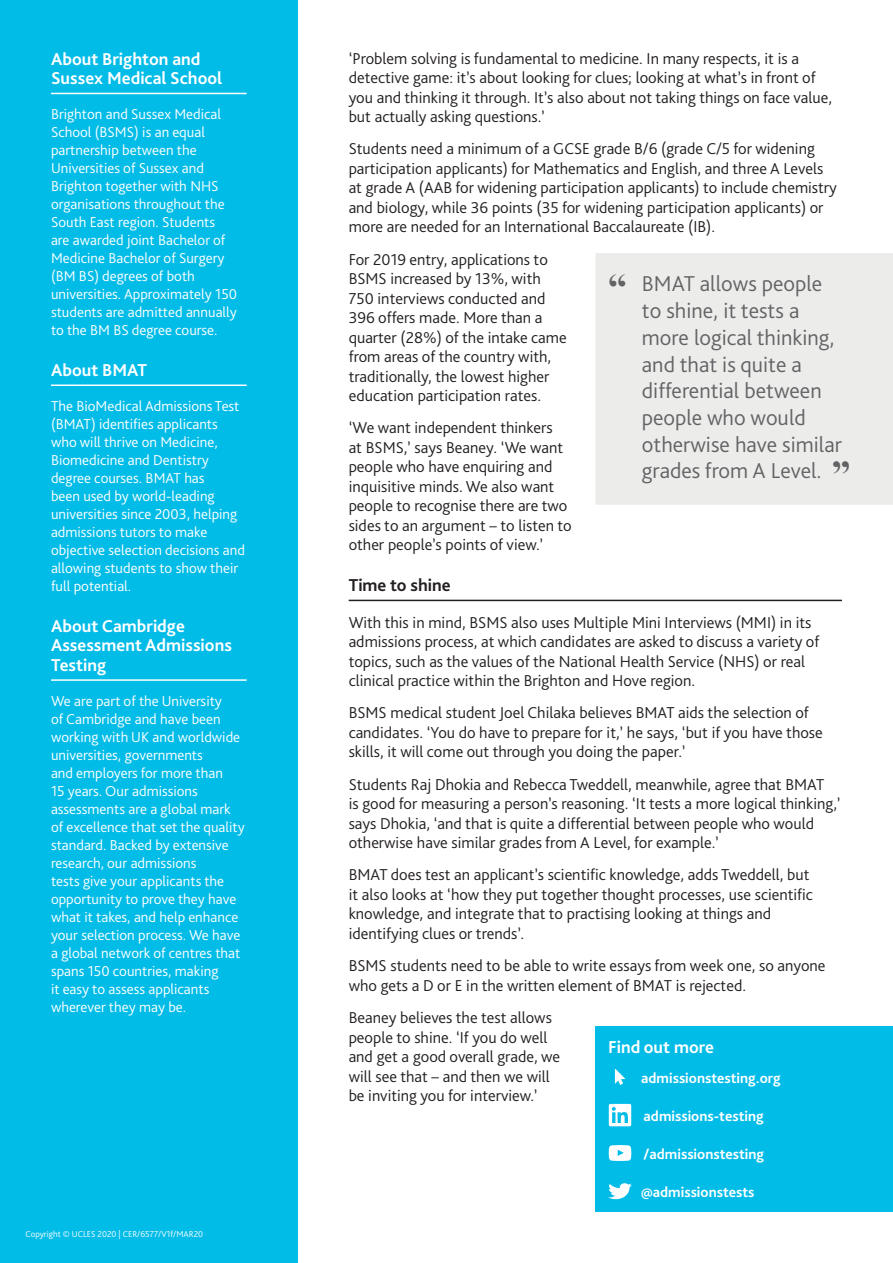
<style>
.page{position:relative;width:893px;height:1263px;background:#fff}
.page>*{position:absolute;margin:0;border:0;box-sizing:border-box;transform-origin:0 0}
.t1{font:700 37.5px "Times New Roman";color:#636366}
.t2{font:300 22.5px/26.7px "Bliss Pro";color:#636366}
.Heading{font:700 18px/19.5px "Bliss Pro";color:#fff}
.Heading-2{font:700 18px "Bliss Pro";color:#231f20}
.Copy{font:700 18px "Bliss Pro";color:#fff}
.Copy-2{font:300 16.5px/19.5px "Bliss Pro";color:#231f20}
.Copy_-_small{font:300 15px/18px "Bliss Pro";color:#fff}
.Copy-3{font:700 15px "Bliss Pro";color:#fff}
.t3{font:300 9px "Bliss Pro";color:#fff}
</style>
<div class="page">
<hr style="left:349px;top:600px;width:493px;height:1px;background:#231f20">
<div style="left:0;top:0;width:298px;height:1263px;background:#02bce8"></div>
<hr style="left:51px;top:93px;width:196px;height:1px;background:#fff">
<hr style="left:51px;top:384px;width:196px;height:2px;background:#fff">
<hr style="left:51px;top:679px;width:196px;height:2px;background:#fff">
<div style="left:595px;top:1027px;width:298px;height:185px;background:#02bce8"></div>
<svg style="left:615px;top:1069px;width:10px;height:16px"></svg>
<svg style="left:609px;top:1104px;width:22px;height:22px"></svg>
<svg style="left:608px;top:1183px;width:24px;height:16px"></svg>
<svg style="left:609px;top:1145px;width:22px;height:16px"></svg>
<div style="left:595px;top:253px;width:298px;height:252px;background:#ecedea"></div>
<p class="Heading" style="left:51px;top:49px;width:173px">About Brighton and<br>Sussex Medical School</p>
<p class="Copy_-_small" style="left:51px;top:105px;width:188px">Brighton and Sussex Medical<br>School (BSMS) is an equal partnership between the<br>Universities of Sussex and<br>Brighton together with NHS organisations throughout the<br>South East region. Students are awarded joint Bachelor of<br>Medicine Bachelor of Surgery (BM BS) degrees of both universities. Approximately 150 students are admitted annually to the BM BS degree course.</p>
<p class="Heading" style="left:51px;top:360px;width:98px">About BMAT</p>
<p class="Copy_-_small" style="left:51px;top:397px;width:196px">The BioMedical Admissions Test (BMAT) identifies applicants who will thrive on Medicine,<br>Biomedicine and Dentistry degree courses. BMAT has<br>been used by world-leading universities since 2003, helping admissions tutors to make objective selection decisions and allowing students to show their full potential.</p>
<p class="Heading" style="left:51px;top:616px;width:182px">About Cambridge<br>Assessment Admissions<br>Testing</p>
<p class="Copy_-_small" style="left:51px;top:691px;width:195px">We are part of the University<br>of Cambridge and have been working with UK and worldwide universities, governments<br>and employers for more than<br>15 years. Our admissions assessments are a global mark of excellence that set the quality standard. Backed by extensive research, our admissions<br>tests give your applicants the opportunity to prove they have what it takes, and help enhance your selection process. We have a global network of centres that spans 150 countries, making<br>it easy to assess applicants wherever they may be.</p>
<p class="t3" style="left:26px;top:1229px;width:179px">Copyright © UCLES 2020 | CER/6577/V1f/MAR20</p>
<p class="Copy-2" style="left:349px;top:48px;width:485px">‘Problem solving is fundamental to medicine. In many respects, it is a detective game: it’s about looking for clues; looking at what’s in front of you and thinking it through. It’s also about not taking things on face value, but actually asking questions.’</p>
<p class="Copy-2" style="left:349px;top:139px;width:490px">Students need a minimum of a GCSE grade B/6 (grade C/5 for widening participation applicants) for Mathematics and English, and three A Levels at grade A (AAB for widening participation applicants) to include chemistry and biology, while 36 points (35 for widening participation applicants) or more are needed for an International Baccalaureate (IB).</p>
<p class="Copy-2" style="left:349px;top:249px;width:219px">For 2019 entry, applications to<br>BSMS increased by 13%, with<br>750 interviews conducted and<br>396 offers made. More than a quarter (28%) of the intake came from areas of the country with, traditionally, the lowest higher education participation rates.</p>
<p class="Copy-2" style="left:349px;top:418px;width:224px">‘We want independent thinkers<br>at BSMS,’ says Beaney. ‘We want people who have enquiring and inquisitive minds. We also want people to recognise there are two sides to an argument – to listen to other people’s points of view.’</p>
<p class="Heading-2" style="left:349px;top:574px;width:104px">Time to shine</p>
<p class="Copy-2" style="left:349px;top:612px;width:472px">With this in mind, BSMS also uses Multiple Mini Interviews (MMI) in its admissions process, at which candidates are asked to discuss a variety of topics, such as the values of the National Health Service (NHS) or real clinical practice within the Brighton and Hove region.</p>
<p class="Copy-2" style="left:349px;top:703px;width:476px">BSMS medical student Joel Chilaka believes BMAT aids the selection of candidates. ‘You do have to prepare for it,’ he says, ‘but if you have those skills, it will come out through you doing the paper.’</p>
<p class="Copy-2" style="left:349px;top:774px;width:493px">Students Raj Dhokia and Rebecca Tweddell, meanwhile, agree that BMAT<br>is good for measuring a person’s reasoning. ‘It tests a more logical thinking,’ says Dhokia, ‘and that is quite a differential between people who would otherwise have similar grades from A Level, for example.’</p>
<p class="Copy-2" style="left:349px;top:865px;width:466px">BMAT does test an applicant’s scientific knowledge, adds Tweddell, but it also looks at ‘how they put together thought processes, use scientific knowledge, and integrate that to practising looking at things and identifying clues or trends’.</p>
<p class="Copy-2" style="left:349px;top:955px;width:478px">BSMS students need to be able to write essays from week one, so anyone who gets a D or E in the written element of BMAT is rejected.</p>
<p class="Copy-2" style="left:349px;top:1007px;width:213px">Beaney believes the test allows people to shine. ‘If you do well and get a good overall grade, we will see that – and then we will be inviting you for interview.’</p>
<p class="t1" style="left:608px;top:261px;width:20px">“</p>
<p class="t2" style="left:642px;top:270px;width:202px">BMAT allows people to shine, it tests a more logical thinking, and that is quite a differential between people who would otherwise have similar grades from A Level.</p>
<p class="t1" style="left:832px;top:449px;width:20px">”</p>
<p class="Copy" style="left:608px;top:1036px;width:107px">Find out more</p>
<p class="Copy-3" style="left:641px;top:1068px;width:141px">admissionstesting.org</p>
<p class="Copy-3" style="left:644px;top:1106px;width:122px">admissions-testing</p>
<p class="Copy-3" style="left:644px;top:1144px;width:122px">/admissionstesting</p>
<p class="Copy-3" style="left:641px;top:1182px;width:115px">@admissionstests</p>
</div>
